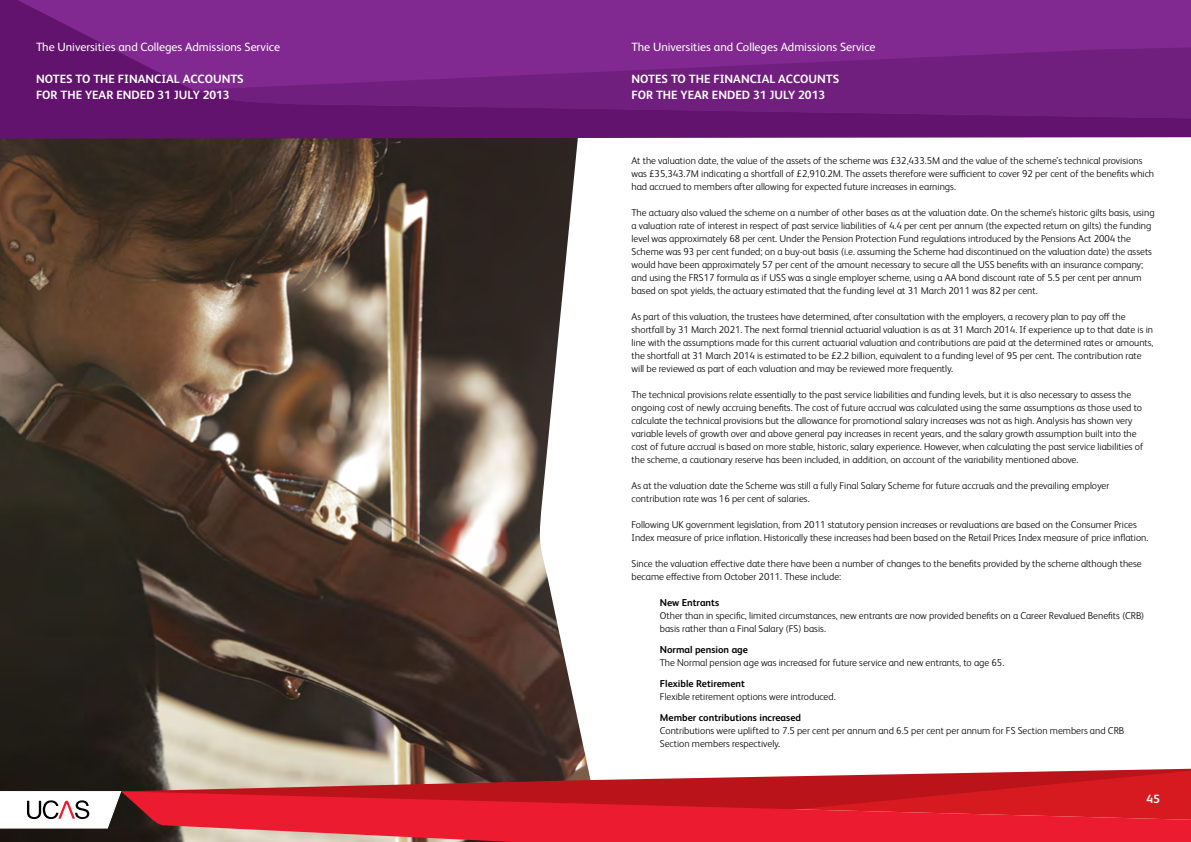
<style>
.page{position:relative;width:1191px;height:842px;background:#fff}
.page>*{position:absolute;margin:0;border:0;box-sizing:border-box;transform-origin:0 0}
.t1{font:700 12px/16px "FS Albert Pro";color:#fff}
.t2{font:12px "FS Albert Pro";color:#fff}
.t3{font:300 10px/13px "FS Albert Pro";color:#000}
.t4{font:700 10px "FS Albert Pro";color:#000}
</style>
<div class="page">
<img style="left:0;top:139px;width:540px;height:703px">
<svg style="left:540px;top:139px;width:48px;height:629px"></svg>
<svg style="left:0;top:119px;width:1191px;height:20px;background:#661b70"></svg>
<svg style="left:0;top:0;width:1191px;height:119px;background:#752183"></svg>
<svg style="left:193px;top:19px;width:998px;height:100px;background:#772285"></svg>
<svg style="left:121px;top:768px;width:1070px;height:23px;background:#bc6360"></svg>
<svg style="left:121px;top:791px;width:1070px;height:51px;background:#db222f"></svg>
<svg style="left:0;top:791px;width:121px;height:37px"></svg>
<p class="t2" style="left:36px;top:38px;width:246px">The Universities and Colleges Admissions Service</p>
<p class="t1" style="left:36px;top:70px;width:209px">NOTES TO THE FINANCIAL ACCOUNTS<br>FOR THE YEAR ENDED 31 JULY 2013</p>
<p class="t2" style="left:631px;top:38px;width:246px">The Universities and Colleges Admissions Service</p>
<p class="t1" style="left:631px;top:70px;width:209px">NOTES TO THE FINANCIAL ACCOUNTS<br>FOR THE YEAR ENDED 31 JULY 2013</p>
<p class="t3" style="left:631px;top:153px;width:524px">At the valuation date, the value of the assets of the scheme was £32,433.5M and the value of the scheme’s technical provisions was £35,343.7M indicating a shortfall of £2,910.2M. The assets therefore were sufficient to cover 92 per cent of the benefits which had accrued to members after allowing for expected future increases in earnings.</p>
<p class="t3" style="left:631px;top:205px;width:524px">The actuary also valued the scheme on a number of other bases as at the valuation date. On the scheme’s historic gilts basis, using a valuation rate of interest in respect of past service liabilities of 4.4 per cent per annum (the expected return on gilts) the funding level was approximately 68 per cent. Under the Pension Protection Fund regulations introduced by the Pensions Act 2004 the Scheme was 93 per cent funded; on a buy-out basis (i.e. assuming the Scheme had discontinued on the valuation date) the assets would have been approximately 57 per cent of the amount necessary to secure all the USS benefits with an insurance company; and using the FRS17 formula as if USS was a single employer scheme, using a AA bond discount rate of 5.5 per cent per annum based on spot yields, the actuary estimated that the funding level at 31 March 2011 was 82 per cent.</p>
<p class="t3" style="left:631px;top:309px;width:523px">As part of this valuation, the trustees have determined, after consultation with the employers, a recovery plan to pay off the shortfall by 31 March 2021. The next formal triennial actuarial valuation is as at 31 March 2014. If experience up to that date is in line with the assumptions made for this current actuarial valuation and contributions are paid at the determined rates or amounts, the shortfall at 31 March 2014 is estimated to be £2.2 billion, equivalent to a funding level of 95 per cent. The contribution rate will be reviewed as part of each valuation and may be reviewed more frequently.</p>
<p class="t3" style="left:631px;top:387px;width:513px">The technical provisions relate essentially to the past service liabilities and funding levels, but it is also necessary to assess the ongoing cost of newly accruing benefits. The cost of future accrual was calculated using the same assumptions as those used to calculate the technical provisions but the allowance for promotional salary increases was not as high. Analysis has shown very variable levels of growth over and above general pay increases in recent years, and the salary growth assumption built into the cost of future accrual is based on more stable, historic, salary experience. However, when calculating the past service liabilities of the scheme, a cautionary reserve has been included, in addition, on account of the variability mentioned above.</p>
<p class="t3" style="left:631px;top:478px;width:479px">As at the valuation date the Scheme was still a fully Final Salary Scheme for future accruals and the prevailing employer contribution rate was 16 per cent of salaries.</p>
<p class="t3" style="left:631px;top:517px;width:518px">Following UK government legislation, from 2011 statutory pension increases or revaluations are based on the Consumer Prices<br>Index measure of price inflation. Historically these increases had been based on the Retail Prices Index measure of price inflation.</p>
<p class="t3" style="left:631px;top:556px;width:512px">Since the valuation effective date there have been a number of changes to the benefits provided by the scheme although these became effective from October 2011. These include:</p>
<p class="t4" style="left:660px;top:595px;width:61px">New Entrants</p>
<p class="t3" style="left:660px;top:608px;width:486px">Other than in specific, limited circumstances, new entrants are now provided benefits on a Career Revalued Benefits (CRB) basis rather than a Final Salary (FS) basis.</p>
<p class="t4" style="left:660px;top:642px;width:90px">Normal pension age</p>
<p class="t3" style="left:660px;top:655px;width:346px">The Normal pension age was increased for future service and new entrants, to age 65.</p>
<p class="t4" style="left:660px;top:676px;width:87px">Flexible Retirement</p>
<p class="t3" style="left:660px;top:689px;width:177px">Flexible retirement options were introduced.</p>
<p class="t4" style="left:660px;top:710px;width:143px">Member contributions increased</p>
<p class="t3" style="left:660px;top:723px;width:466px">Contributions were uplifted to 7.5 per cent per annum and 6.5 per cent per annum for FS Section members and CRB<br>Section members respectively.</p>
<p class="t1" style="left:1146px;top:790px;width:15px">45</p>
</div>
